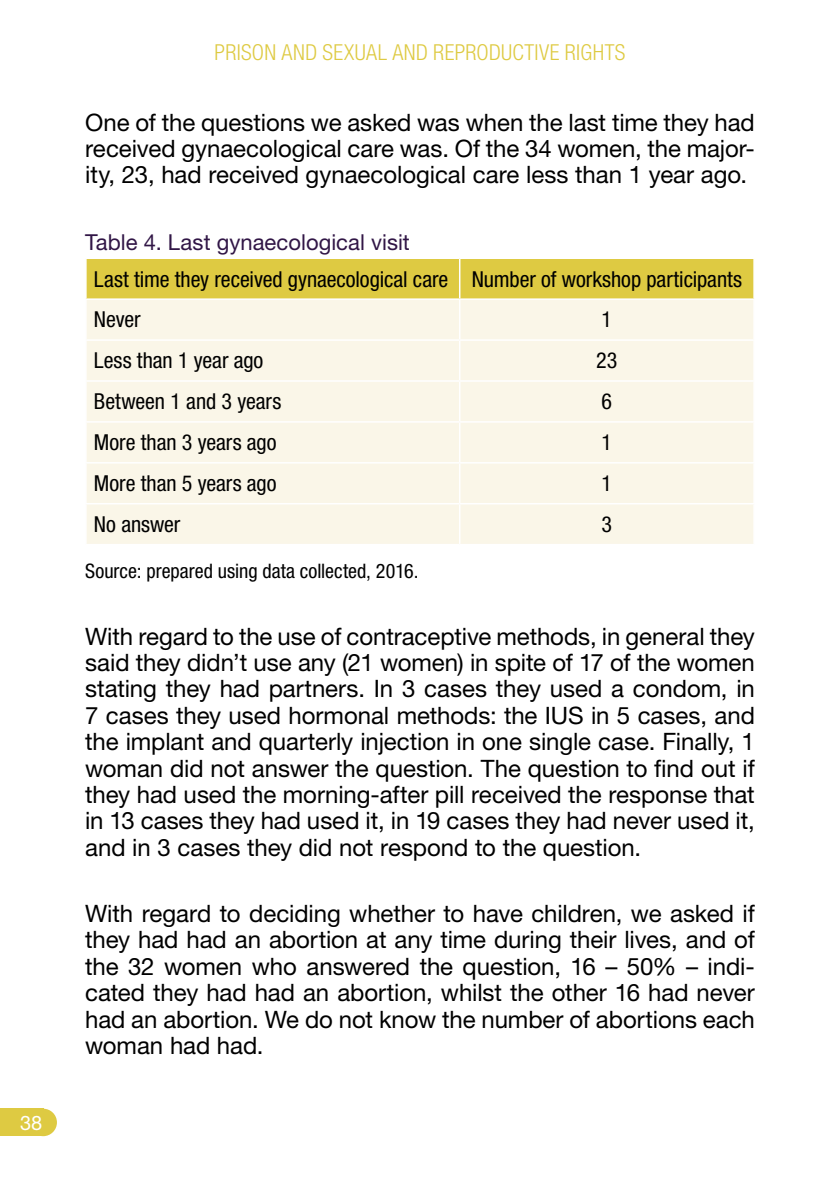
<style>
.page{position:relative;width:840px;height:1191px;background:#fff}
.page>*{position:absolute;margin:0;border:0;box-sizing:border-box;transform-origin:0 0}
.t1{font:24px/26.4px "Helvetica Neue LT Std";letter-spacing:-.005em;color:#000;text-align:justify}
.t2{font:condensed 22px/40.8px "Helvetica Neue LT Std";color:#000}
.t3{font:300 condensed 22px "Helvetica Neue LT Std";letter-spacing:.015em;color:#deca42}
.t4{font:22px "Helvetica Neue LT Std";color:#311646}
.t5{font:condensed 20px "Helvetica Neue LT Std";color:#000}
.t6{font:20px "Helvetica Neue LT Std";color:#fff}
</style>
<div class="page">
<div style="left:29px;top:1108px;width:28px;height:28px;background:#deca42;border-radius:50%"></div>
<div style="left:0;top:1108px;width:43px;height:28px;background:#deca42"></div>
<div style="left:87px;top:259px;width:666px;height:39px;background:#deca42"></div>
<div style="left:87px;top:300px;width:666px;height:244px;background:#faf6e8"></div>
<hr style="left:458px;top:259px;width:2px;height:39px;background:#fff">
<hr style="left:458px;top:300px;width:2px;height:39px;background:#fff">
<hr style="left:85px;top:339px;width:374px;height:2px;background:#fff">
<hr style="left:459px;top:339px;width:295px;height:2px;background:#fff">
<hr style="left:458px;top:341px;width:2px;height:39px;background:#fff">
<hr style="left:85px;top:380px;width:374px;height:2px;background:#fff">
<hr style="left:459px;top:380px;width:295px;height:2px;background:#fff">
<hr style="left:458px;top:382px;width:2px;height:39px;background:#fff">
<hr style="left:85px;top:421px;width:374px;height:2px;background:#fff">
<hr style="left:459px;top:421px;width:295px;height:2px;background:#fff">
<hr style="left:458px;top:423px;width:2px;height:39px;background:#fff">
<hr style="left:85px;top:462px;width:374px;height:1px;background:#fff">
<hr style="left:459px;top:462px;width:295px;height:1px;background:#fff">
<hr style="left:458px;top:463px;width:2px;height:40px;background:#fff">
<hr style="left:85px;top:503px;width:374px;height:1px;background:#fff">
<hr style="left:459px;top:503px;width:295px;height:1px;background:#fff">
<hr style="left:458px;top:504px;width:2px;height:40px;background:#fff">
<p class="t6" style="left:20px;top:1110px;width:24px">38</p>
<p class="t3" style="left:214px;top:39px;width:412px">PRISON AND SEXUAL AND REPRODUCTIVE RIGHTS</p>
<p class="t1" style="left:85px;top:108px;width:670px">One of the questions we asked was when the last time they had received gynaecological care was. Of the 34 women, the major&shy;ity, 23, had received gynaecological care less than 1 year ago.</p>
<p class="t4" style="left:85px;top:228px;width:326px">Table 4. Last gynaecological visit</p>
<p class="t2" style="left:94px;top:258px;width:649px">Last time they received gynaecological care Number of workshop participants<br>Never</p>
<p class="t2" style="left:601px;top:299px;width:12px">1</p>
<p class="t2" style="left:94px;top:340px;width:171px">Less than 1 year ago</p>
<p class="t2" style="left:596px;top:340px;width:23px">23</p>
<p class="t2" style="left:94px;top:381px;width:189px">Between 1 and 3 years</p>
<p class="t2" style="left:601px;top:381px;width:12px">6</p>
<p class="t2" style="left:94px;top:422px;width:184px">More than 3 years ago</p>
<p class="t2" style="left:601px;top:422px;width:12px">1</p>
<p class="t2" style="left:94px;top:463px;width:184px">More than 5 years ago</p>
<p class="t2" style="left:601px;top:463px;width:12px">1</p>
<p class="t2" style="left:94px;top:504px;width:88px">No answer</p>
<p class="t2" style="left:601px;top:504px;width:12px">3</p>
<p class="t5" style="left:85px;top:560px;width:335px">Source: prepared using data collected, 2016.</p>
<p class="t1" style="left:85px;top:622px;width:671px">With regard to the use of contraceptive methods, in general they said they didn’t use any (21 women) in spite of 17 of the women stating they had partners. In 3 cases they used a condom, in 7 cases they used hormonal methods: the IUS in 5 cases, and the implant and quarterly injection in one single case. Finally, 1 woman did not answer the question. The question to find out if they had used the morning-after pill received the response that in 13 cases they had used it, in 19 cases they had never used it, and in 3 cases they did not respond to the question.</p>
<p class="t1" style="left:85px;top:900px;width:671px">With regard to deciding whether to have children, we asked if they had had an abortion at any time during their lives, and of the 32 women who answered the question, 16 – 50% – indi&shy;cated they had had an abortion, whilst the other 16 had never had an abortion. We do not know the number of abortions each woman had had.</p>
</div>
